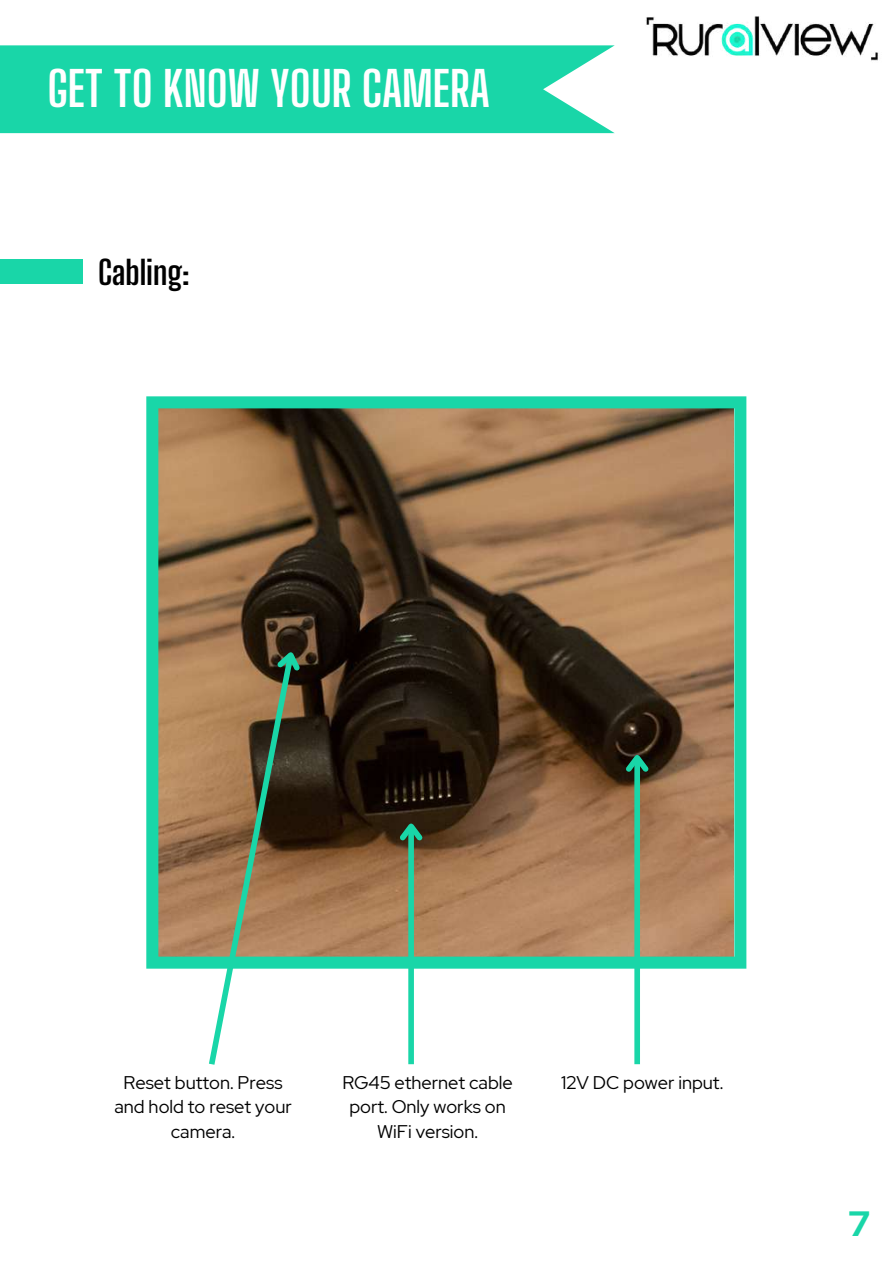
<style>
.page{position:relative;width:893px;height:1264px;background:#fff}
.page>*{position:absolute;margin:0;border:0;box-sizing:border-box;transform-origin:0 0}
.t1{font:700 47.85px "Big Shoulders Display";color:#fff}
.t2{font:700 34.95px "Red Hat Display";color:#19d6a8}
.t3{font:700 33px "Big Shoulders Display";color:#000}
.t4{font:18.3px/24.8px "Red Hat Display";color:#000;text-align:center}
</style>
<div class="page">
<svg style="left:0;top:45px;width:614px;height:88px;fill:#19d6a8"></svg>
<div style="left:0;top:259px;width:83px;height:24px;background:#19d6a8"></div>
<svg style="left:146px;top:396px;width:600px;height:572px"></svg>
<div style="left:408px;top:826px;width:6px;height:238px;background:#19d6a8"></div>
<svg style="left:395px;top:817px;width:32px;height:28px"></svg>
<svg style="left:205px;top:642px;width:103px;height:423px"></svg>
<div style="left:634px;top:757px;width:6px;height:307px;background:#19d6a8"></div>
<svg style="left:621px;top:748px;width:32px;height:28px"></svg>
<img style="left:645px;top:16px;width:233px;height:45px">
<h1 class="t1" style="left:48px;top:60px;width:443px">GET TO KNOW YOUR CAMERA</h1>
<h3 class="t3" style="left:98px;top:252px;width:93px">Cabling:</h3>
<p class="t4" style="left:114px;top:1069px;width:179px">Reset button. Press and hold to reset your camera.</p>
<p class="t4" style="left:561px;top:1069px;width:163px">12V DC power input.</p>
<p class="t4" style="left:342px;top:1069px;width:172px">RG45 ethernet cable port. Only works on<br>WiFi version.</p>
<h2 class="t2" style="left:848px;top:1199px;width:23px">7</h2>
</div>
